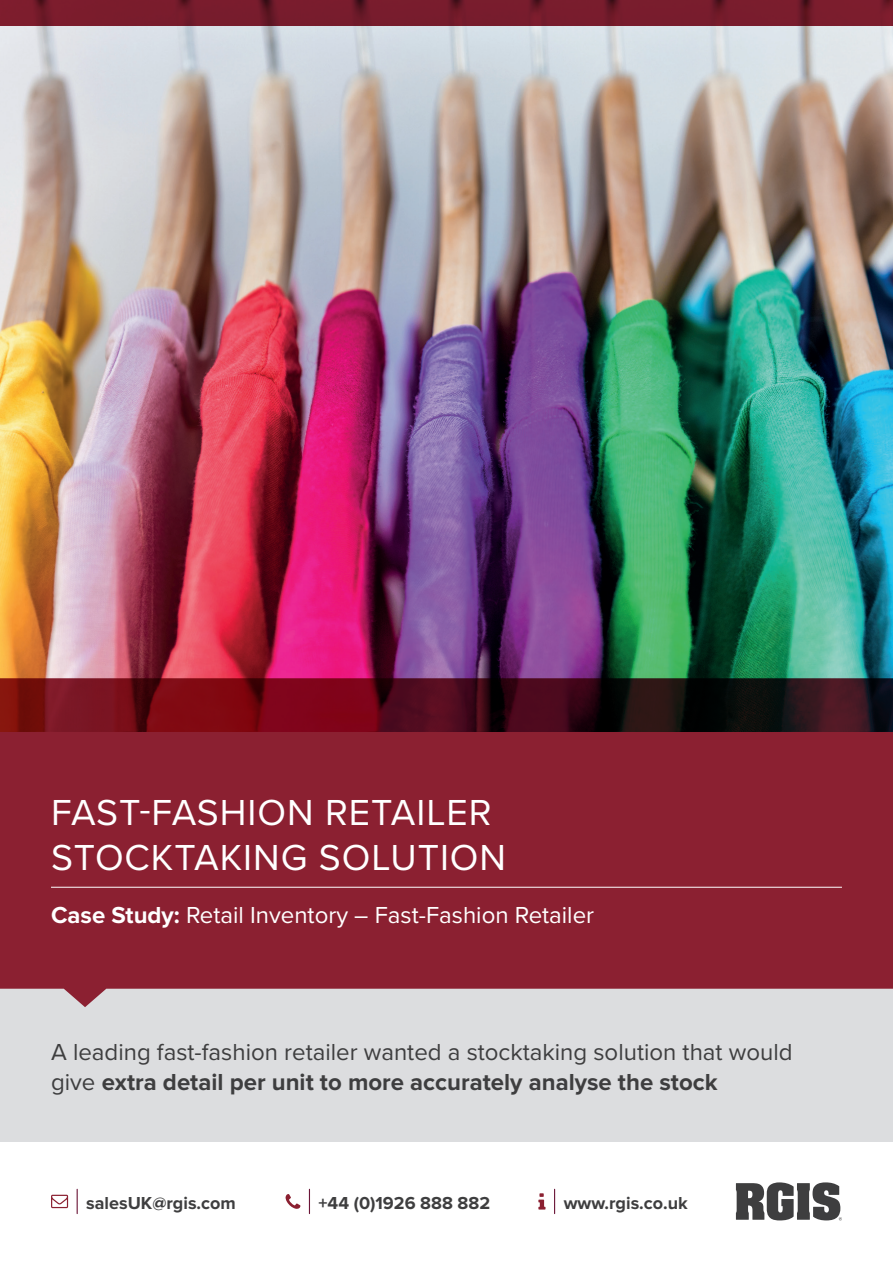
<style>
.page{position:relative;width:893px;height:1263px;background:#fff}
.page>*{position:absolute;margin:0;border:0;box-sizing:border-box;transform-origin:0 0}
.t1{font:37.5px/45px "Proxima Nova";letter-spacing:.025em;color:#fff}
.t2{font:24px/30px "Proxima Nova";color:#3e3e3f}
.t3{font:24px "Proxima Nova";color:#fff}
.t4{font:700 18px "Proxima Nova";color:#3e3e3f}
.s1{font-weight:700}
</style>
<div class="page">
<svg style="left:554px;top:1189px;width:1px;height:24px"></svg>
<svg style="left:538px;top:1193px;width:7px;height:16px"></svg>
<svg style="left:77px;top:1189px;width:1px;height:24px"></svg>
<svg style="left:51px;top:1195px;width:17px;height:13px"></svg>
<svg style="left:309px;top:1189px;width:1px;height:24px"></svg>
<svg style="left:286px;top:1194px;width:14px;height:15px"></svg>
<svg style="left:736px;top:1182px;width:106px;height:38px"></svg>
<div style="left:0;top:989px;width:893px;height:153px;background:#dcdddf"></div>
<svg style="left:0;top:731px;width:893px;height:276px;fill:#8b2031"></svg>
<hr style="left:51px;top:887px;width:791px;height:1px;background:#fff">
<img style="left:0;top:26px;width:893px;height:705px">
<svg style="left:0;top:0;width:893px;height:26px;fill:#791c2d"></svg>
<h1 class="t1" style="left:51px;top:788px;width:457px">FAST-FASHION RETAILER<br>STOCKTAKING SOLUTION</h1>
<p class="t3" style="left:51px;top:897px;width:545px"><span class="s1">Case Study:</span> Retail Inventory – Fast-Fashion Retailer</p>
<p class="t2" style="left:51px;top:1036px;width:743px">A leading fast-fashion retailer wanted a stocktaking solution that would give <span class="s1">extra detail per unit to more accurately analyse the stock</span></p>
<p class="t4" style="left:86px;top:1192px;width:151px">salesUK@rgis.com</p>
<p class="t4" style="left:319px;top:1192px;width:173px">+44 (0)1926 888 882</p>
<p class="t4" style="left:564px;top:1192px;width:126px">www.rgis.co.uk</p>
</div>
